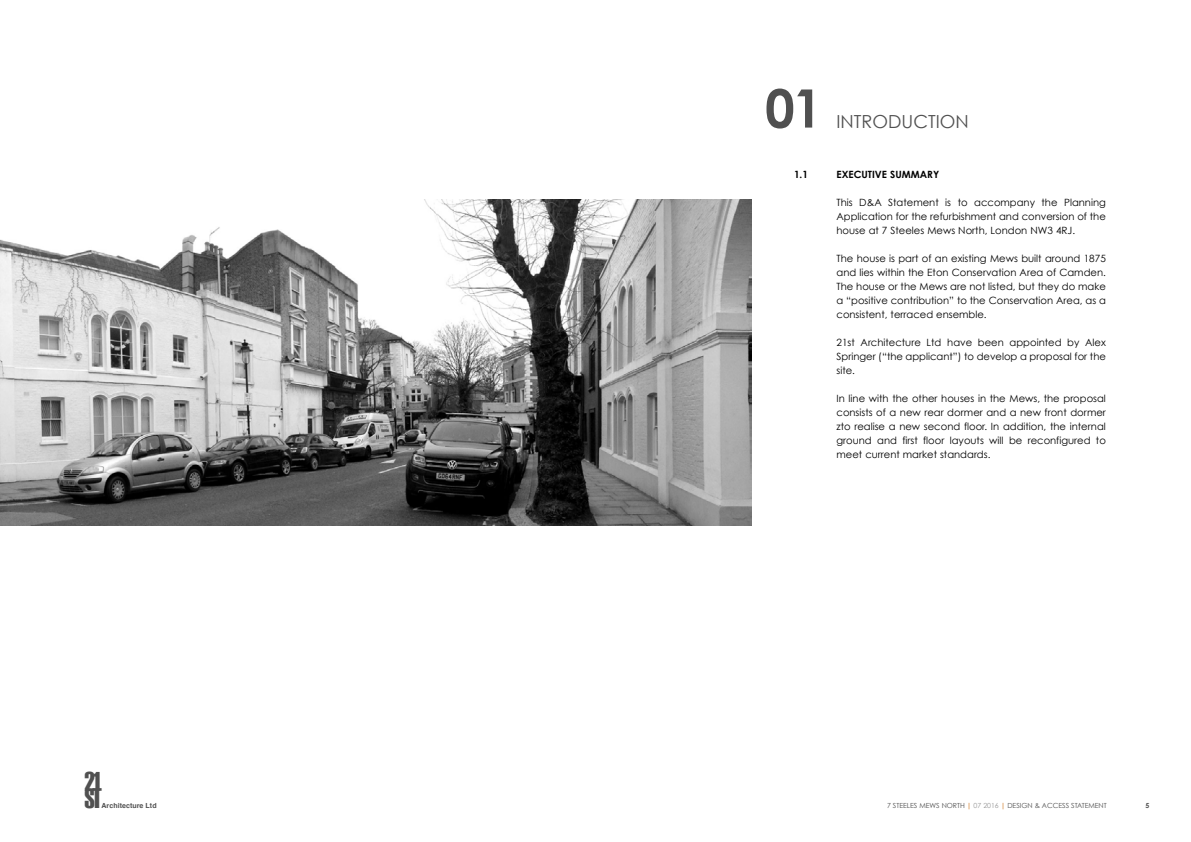
<style>
.page{position:relative;width:1191px;height:842px;background:#fff}
.page>*{position:absolute;margin:0;border:0;box-sizing:border-box;transform-origin:0 0}
.t1{font:700 53px "Century Gothic";color:#505050}
.t2{font:27.1px "Haettenschweiler";color:#505050}
.t3{font:18px "Century Gothic";color:#505050}
.t4{font:10px/14px "Century Gothic";color:#000;text-align:justify}
.t5{font:700 10px "Century Gothic";color:#000}
.t6{font:7px "Century Gothic";color:#505050}
.t7{font:700 7px "Helvetica";letter-spacing:.01em;color:#505050}
.t8{font:700 7px "Century Gothic";color:#505050}
.s1{font-size:28.2px}
.s2{color:#c86400}
.s3{color:#969696}
</style>
<div class="page">
<img style="left:0;top:199px;width:751px;height:327px">
<h1 class="t1" style="left:765px;top:75px;width:59px">01</h1>
<h3 class="t3" style="left:836px;top:110px;width:12px">introduction</h3>
<p class="t5" style="left:794px;top:168px;width:16px">1.1</p>
<p class="t5" style="left:836px;top:168px;width:104px">EXECUTIVE SUMMARY</p>
<p class="t4" style="left:836px;top:195px;width:271px">This D&amp;A Statement is to accompany the Planning Application for the refurbishment and conversion of the house at 7 Steeles Mews North, London NW3 4RJ.</p>
<p class="t4" style="left:836px;top:251px;width:271px">The house is part of an existing Mews built around 1875 and lies within the Eton Conservation Area of Camden.<br>The house or the Mews are not listed, but they do make a “positive contribution” to the Conservation Area, as a consistent, terraced ensemble.</p>
<p class="t4" style="left:836px;top:335px;width:271px">21st Architecture Ltd have been appointed by Alex Springer (“the applicant”) to develop a proposal for the site.</p>
<p class="t4" style="left:836px;top:391px;width:271px">In line with the other houses in the Mews, the proposal consists of a new rear dormer and a new front dormer zto realise a new second floor. In addition, the internal ground and first floor layouts will be reconfigured to meet current market standards.</p>
<h2 class="t2" style="left:84px;top:766px;width:17px">21</h2>
<h2 class="t2" style="left:84px;top:783px;width:19px">S<span class="s1">T</span></h2>
<p class="t7" style="left:101px;top:800px;width:57px">Architecture Ltd</p>
<p class="t6" style="left:887px;top:801px;width:221px">7 STEELES MEWS NORTH <span class="s2">|</span> <span class="s3">07 2016</span> <span class="s2">|</span> DESIGN &amp; ACCESS STATEMENT</p>
<p class="t8" style="left:1145px;top:801px;width:5px">5</p>
</div>
